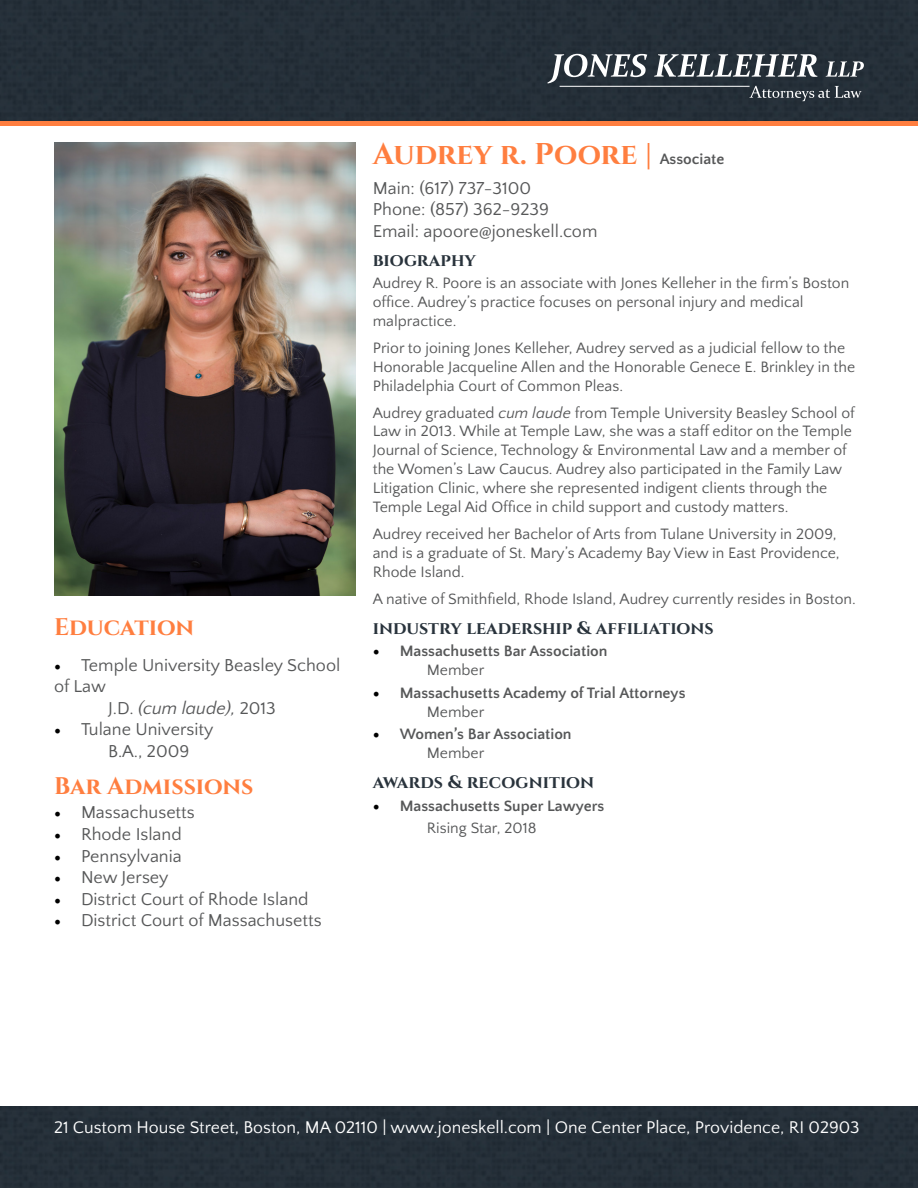
<style>
.page{position:relative;width:918px;height:1188px;background:#fff}
.page>*{position:absolute;margin:0;border:0;box-sizing:border-box;transform-origin:0 0}
.t1{font:700 30px "Cinzel";color:#ff7e3f}
.t2{font:700 24px "Cinzel";letter-spacing:-.005em;color:#ff7e3f}
.t3{font:18px/21.6px "Quattrocento Sans";color:#565758}
.t4{font:700 18px "Cinzel";color:#29333c}
.t5{font:italic 18px "Quattrocento Sans";color:#565758}
.t6{font:17.7px "Quattrocento Sans";color:#fff}
.t7{font:15.75px/18.9px "Quattrocento Sans";color:#565758}
.t8{font:700 15.75px/18.9px "Quattrocento Sans";color:#565758}
.s1{font-family:"Minion Pro";color:#000}
.s2{font-style:normal}
.s3{font-family:"Quattrocento Sans";font-size:15.75px;color:#565758}
.s4{font-style:italic}
.s5{font-family:"Minion Pro";font-weight:400;font-size:18px;color:#000}
.s6{font-weight:400}
</style>
<div class="page">
<div style="left:0;top:1106px;width:918px;height:82px;background:#252f38"></div>
<div style="left:0;top:0;width:918px;height:122px;background:#252f38"></div>
<svg style="left:547px;top:54px;width:100px;height:30px"></svg>
<svg style="left:654px;top:54px;width:163px;height:23px"></svg>
<svg style="left:826px;top:61px;width:38px;height:16px"></svg>
<hr style="left:560px;top:86px;width:190px;height:1px;background:#fff">
<svg style="left:749px;top:86px;width:113px;height:15px;background:#495159"></svg>
<hr style="left:0;top:122px;width:918px;height:4px;background:#ff7e3f">
<img style="left:54px;top:143px;width:301px;height:453px">
<h2 class="t2" style="left:54px;top:613px;width:142px">Education</h2>
<p class="t3" style="left:54px;top:654px;width:288px"><span class="s1">•</span> Temple University Beasley School</p>
<p class="t3" style="left:54px;top:676px;width:53px">of Law</p>
<p class="t5" style="left:108px;top:698px;width:169px"><span class="s2">J.D.</span> (cum laude), <span class="s2">2013</span></p>
<p class="t3" style="left:108px;top:719px;width:107px;text-indent:-54px"><span class="s1">•</span> Tulane University<br>B.A., 2009</p>
<h2 class="t2" style="left:54px;top:772px;width:201px">Bar Admissions</h2>
<p class="t3" style="left:54px;top:802px;width:142px"><span class="s1">•</span> Massachusetts</p>
<p class="t3" style="left:54px;top:824px;width:129px"><span class="s1">•</span> Rhode Island</p>
<p class="t3" style="left:54px;top:846px;width:129px"><span class="s1">•</span> Pennsylvania</p>
<p class="t3" style="left:54px;top:867px;width:116px"><span class="s1">•</span> New Jersey</p>
<p class="t3" style="left:54px;top:889px;width:256px"><span class="s1">•</span> District Court of Rhode Island</p>
<p class="t3" style="left:54px;top:910px;width:269px"><span class="s1">•</span> District Court of Massachusetts</p>
<h1 class="t1" style="left:373px;top:135px;width:353px">Audrey r. Poore | <span class="s3">Associate</span></h1>
<p class="t3" style="left:373px;top:178px;width:226px">Main: (617) 737-3100<br>Phone: (857) 362-9239<br>Email: apoore@joneskell.com</p>
<p class="t4" style="left:373px;top:249px;width:105px">biography</p>
<p class="t7" style="left:373px;top:274px;width:478px">Audrey R. Poore is an associate with Jones Kelleher in the firm’s Boston office. Audrey’s practice focuses on personal injury and medical malpractice.</p>
<p class="t7" style="left:373px;top:339px;width:484px">Prior to joining Jones Kelleher, Audrey served as a judicial fellow to the<br>Honorable Jacqueline Allen and the Honorable Genece E. Brinkley in the<br>Philadelphia Court of Common Pleas.</p>
<p class="t7" style="left:373px;top:404px;width:484px">Audrey graduated <span class="s4">cum laude</span> from Temple University Beasley School of Law in 2013. While at Temple Law, she was a staff editor on the Temple Journal of Science, Technology &amp; Environmental Law and a member of the Women’s Law Caucus. Audrey also participated in the Family Law Litigation Clinic, where she represented indigent clients through the Temple Legal Aid Office in child support and custody matters.</p>
<p class="t7" style="left:373px;top:525px;width:468px">Audrey received her Bachelor of Arts from Tulane University in 2009, and is a graduate of St. Mary’s Academy Bay View in East Providence,<br>Rhode Island.</p>
<p class="t7" style="left:373px;top:590px;width:485px">A native of Smithfield, Rhode Island, Audrey currently resides in Boston.</p>
<p class="t4" style="left:373px;top:617px;width:342px">industry leadership &amp; affiliations</p>
<p class="t8" style="left:427px;top:642px;width:182px;text-indent:-54px"><span class="s5">•</span> Massachusetts Bar Association<br><span class="s6">Member</span></p>
<p class="t8" style="left:427px;top:684px;width:260px;text-indent:-54px"><span class="s5">•</span> Massachusetts Academy of Trial Attorneys<br><span class="s6">Member</span></p>
<p class="t8" style="left:427px;top:725px;width:146px;text-indent:-54px"><span class="s5">•</span> Women’s Bar Association<br><span class="s6">Member</span></p>
<p class="t4" style="left:373px;top:771px;width:223px">awards &amp; recognition</p>
<p class="t8" style="left:427px;top:795px;width:179px;line-height:22.5px;text-indent:-54px"><span class="s5">•</span> Massachusetts Super Lawyers<br><span class="s6">Rising Star, 2018</span></p>
<p class="t6" style="left:54px;top:1118px;width:807px">21 Custom House Street, Boston, MA 02110 | www.joneskell.com | One Center Place, Providence, RI 02903</p>
</div>
